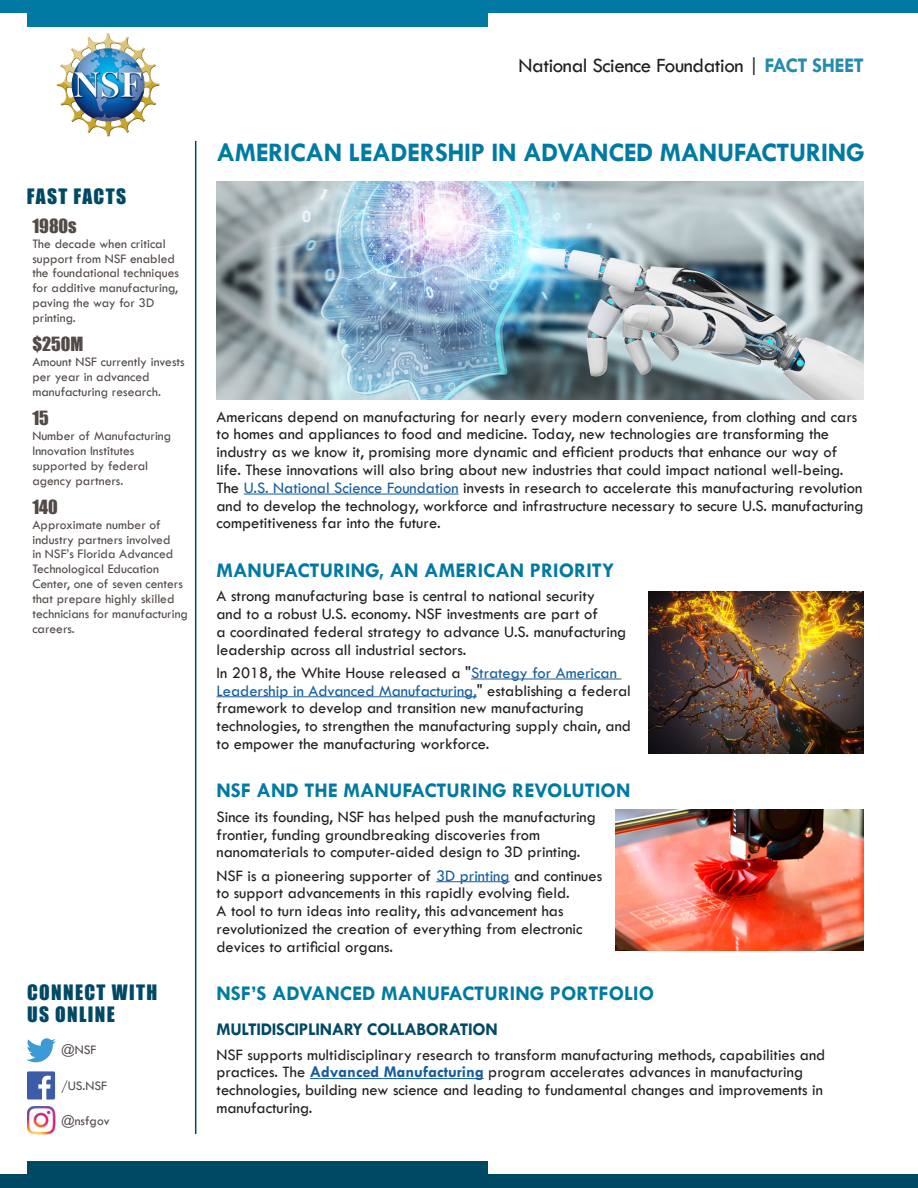
<style>
.page{position:relative;width:918px;height:1188px;background:#fff}
.page>*{position:absolute;margin:0;border:0;box-sizing:border-box;transform-origin:0 0}
.Headline{font:700 27px "Tw Cen";letter-spacing:-.015em;color:#007aa3}
.Subhead{font:700 21px "Tw Cen";color:#007aa3}
.small_header{font:21px "Tw Cen";letter-spacing:-.02em;color:#231f20}
.t1{font:19.5px/21.8px "Impact";letter-spacing:.07em;color:#004964}
.Subhead_2{font:700 18px "Tw Cen";letter-spacing:-.02em;color:#004964}
.Fast_Facts_number{font:18px "Impact";color:#524a47}
.Text{font:16.5px/17.9px "Tw Cen";color:#231f20}
.text{font:13.5px/14.9px "Tw Cen";color:#524a47}
.Text-2{font:13.5px "Tw Cen";color:#524a47}
.s1{font-weight:700;color:#258bb0}
.s2{color:#175d9e}
.s3{font-weight:700;color:#175d9e}
</style>
<div class="page">
<div style="left:0;top:0;width:918px;height:14px;background:#007aa3"></div>
<div style="left:0;top:1174px;width:918px;height:14px;background:#004964"></div>
<div style="left:27px;top:0;width:460px;height:27px;background:#007aa3"></div>
<div style="left:27px;top:1161px;width:460px;height:27px;background:#004964"></div>
<hr style="left:244px;top:494px;width:215px;height:1px;background:#175d9e">
<hr style="left:471px;top:679px;width:150px;height:1px;background:#175d9e">
<hr style="left:217px;top:696px;width:260px;height:1px;background:#175d9e">
<hr style="left:436px;top:881px;width:74px;height:1px;background:#175d9e">
<hr style="left:310px;top:1078px;width:174px;height:1px;background:#175d9e">
<img style="left:56px;top:33px;width:104px;height:104px">
<img style="left:648px;top:591px;width:216px;height:162px">
<img style="left:217px;top:182px;width:647px;height:218px">
<hr style="left:195px;top:141px;width:1px;height:993px;background:#004964">
<img style="left:616px;top:810px;width:248px;height:140px">
<svg style="left:27px;top:1038px;width:28px;height:24px"></svg>
<svg style="left:27px;top:1071px;width:28px;height:29px"></svg>
<img style="left:27px;top:1106px;width:28px;height:28px">
<p class="t1" style="left:27px;top:185px;width:101px">FAST FACTS</p>
<p class="Fast_Facts_number" style="left:32px;top:212px;width:46px">1980s</p>
<p class="text" style="left:32px;top:236px;width:148px">The decade when critical support from NSF enabled the foundational techniques for additive manufacturing, paving the way for 3D printing.</p>
<p class="Fast_Facts_number" style="left:32px;top:330px;width:53px">$250M</p>
<p class="text" style="left:32px;top:354px;width:154px">Amount NSF currently invests per year in advanced manufacturing research.</p>
<p class="Fast_Facts_number" style="left:32px;top:404px;width:18px">15</p>
<p class="text" style="left:32px;top:428px;width:140px">Number of Manufacturing<br>Innovation Institutes supported by federal agency partners.</p>
<p class="Fast_Facts_number" style="left:32px;top:493px;width:27px">140</p>
<p class="text" style="left:32px;top:517px;width:157px">Approximate number of industry partners involved<br>in NSF’s Florida Advanced<br>Technological Education<br>Center, one of seven centers that prepare highly skilled technicians for manufacturing careers.</p>
<p class="t1" style="left:27px;top:981px;width:132px">CONNECT WITH<br>US ONLINE</p>
<p class="Text-2" style="left:61px;top:1042px;width:37px">@NSF</p>
<p class="Text-2" style="left:61px;top:1077px;width:48px">/US.NSF</p>
<p class="Text-2" style="left:61px;top:1113px;width:50px">@nsfgov</p>
<p class="small_header" style="left:519px;top:53px;width:347px">National Science Foundation | <span class="s1">FACT SHEET</span></p>
<p class="Headline" style="left:217px;top:136px;width:650px">AMERICAN LEADERSHIP IN ADVANCED MANUFACTURING</p>
<p class="Text" style="left:217px;top:407px;width:649px">Americans depend on manufacturing for nearly every modern convenience, from clothing and cars to homes and appliances to food and medicine. Today, new technologies are transforming the industry as we know it, promising more dynamic and efficient products that enhance our way of life. These innovations will also bring about new industries that could impact national well-being.<br>The <span class="s2">U.S. National Science Foundation</span> invests in research to accelerate this manufacturing revolution and to develop the technology, workforce and infrastructure necessary to secure U.S. manufacturing competitiveness far into the future.</p>
<p class="Subhead" style="left:217px;top:557px;width:399px">MANUFACTURING, AN AMERICAN PRIORITY</p>
<p class="Text" style="left:217px;top:587px;width:411px">A strong manufacturing base is central to national security<br>and to a robust U.S. economy. NSF investments are part of<br>a coordinated federal strategy to advance U.S. manufacturing leadership across all industrial sectors.</p>
<p class="Text" style="left:217px;top:664px;width:416px">In 2018, the White House released a "<span class="s2">Strategy for American Leadership in Advanced Manufacturing,</span>" establishing a federal framework to develop and transition new manufacturing technologies, to strengthen the manufacturing supply chain, and to empower the manufacturing workforce.</p>
<p class="Subhead" style="left:217px;top:778px;width:415px">NSF AND THE MANUFACTURING REVOLUTION</p>
<p class="Text" style="left:217px;top:808px;width:381px">Since its founding, NSF has helped push the manufacturing frontier, funding groundbreaking discoveries from nanomaterials to computer-aided design to 3D printing.</p>
<p class="Text" style="left:217px;top:866px;width:387px">NSF is a pioneering supporter of <span class="s2">3D printing</span> and continues to support advancements in this rapidly evolving field.<br>A tool to turn ideas into reality, this advancement has revolutionized the creation of everything from electronic devices to artificial organs.</p>
<p class="Subhead" style="left:217px;top:981px;width:439px">NSF’S ADVANCED MANUFACTURING PORTFOLIO</p>
<p class="Subhead_2" style="left:217px;top:1018px;width:283px">MULTIDISCIPLINARY COLLABORATION</p>
<p class="Text" style="left:217px;top:1045px;width:610px">NSF supports multidisciplinary research to transform manufacturing methods, capabilities and practices. The <span class="s3">Advanced Manufacturing</span> program accelerates advances in manufacturing technologies, building new science and leading to fundamental changes and improvements in manufacturing.</p>
</div>
